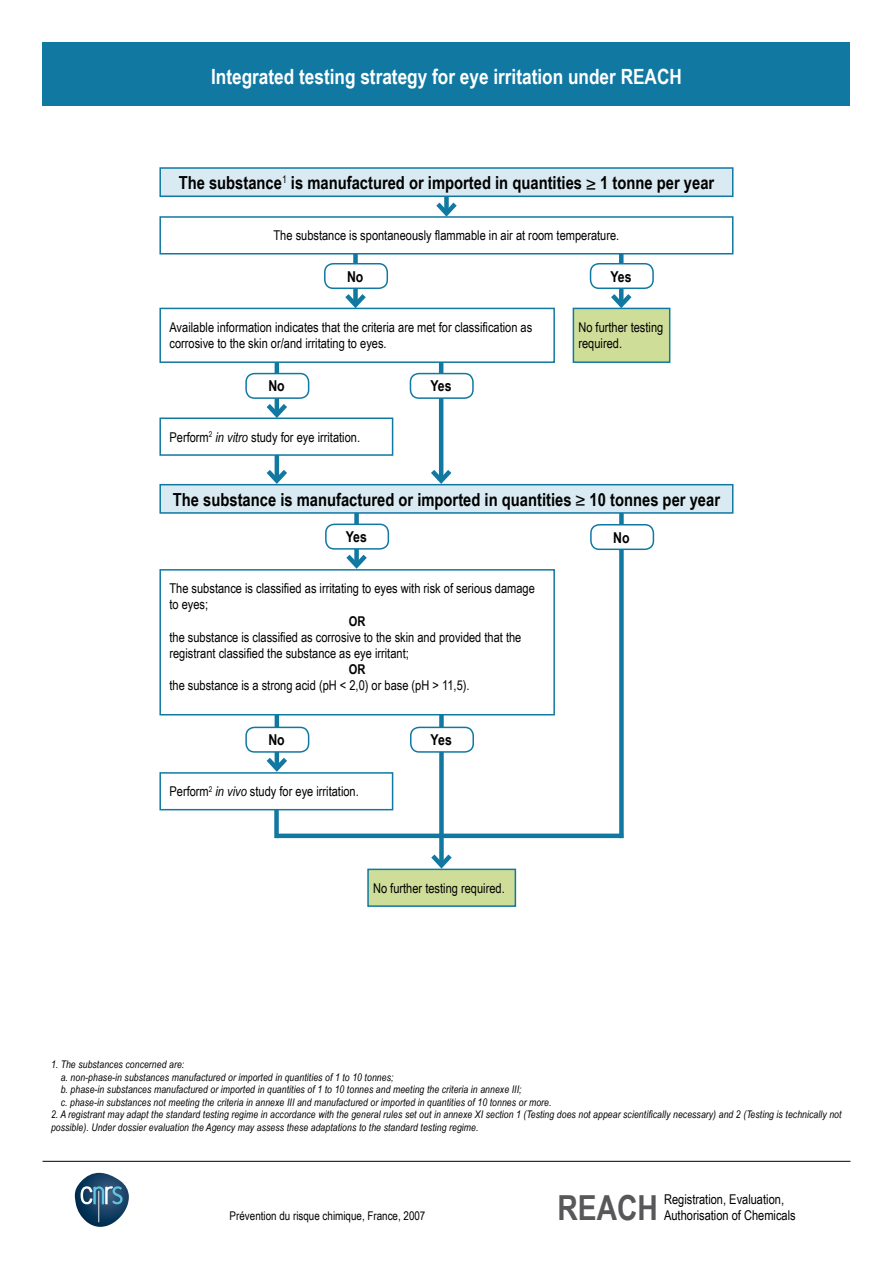
<style>
.page{position:relative;width:893px;height:1263px;background:#fff}
.page>*{position:absolute;margin:0;border:0;box-sizing:border-box;transform-origin:0 0}
.t1{font:700 34.5px "Arial Narrow";color:#58585a}
.t2{font:700 21px "Arial Narrow";color:#fff}
.t3{font:700 18px "Arial Narrow";color:#000}
.t4{font:700 15px "Arial Narrow";color:#000}
.t5{font:13.5px/16.2px "Arial Narrow";color:#000}
.t6{font:700 13.5px "Arial Narrow";color:#000}
.t7{font:12px "Arial Narrow";color:#000}
.t8{font:italic 10.5px/12.6px "Arial Narrow";letter-spacing:.01em;color:#000}
.s1{font-weight:400}
.s2{font-style:italic}
</style>
<div class="page">
<div style="left:276px;top:833px;width:347px;height:5px;background:#1078a1"></div>
<div style="left:619px;top:505px;width:5px;height:333px;background:#1078a1"></div>
<div style="left:274px;top:801px;width:5px;height:37px;background:#1078a1"></div>
<div style="left:591px;top:525px;width:62px;height:24px;background:#fff;border-radius:9px"></div>
<div style="left:590px;top:524px;width:64px;height:26px;border:2px solid #1078a1;border-radius:9px"></div>
<div style="left:444px;top:190px;width:5px;height:23px;background:#1078a1"></div>
<svg style="left:436px;top:198px;width:21px;height:18px"></svg>
<div style="left:43px;top:43px;width:807px;height:63px;background:#1078a1"></div>
<hr style="left:43px;top:1161px;width:807px;height:1px;background:#000">
<div style="left:160px;top:168px;width:573px;height:28px;background:#d9eaf2"></div>
<div style="left:159px;top:167px;width:574px;height:30px;border:2px solid #1078a1"></div>
<div style="left:573px;top:308px;width:97px;height:54px;background:#cede99"></div>
<div style="left:573px;top:308px;width:97px;height:55px;border:2px solid #1078a1"></div>
<div style="left:368px;top:869px;width:147px;height:37px;background:#cede99"></div>
<div style="left:367px;top:869px;width:149px;height:38px;border:2px solid #1078a1"></div>
<div style="left:353px;top:244px;width:5px;height:61px;background:#1078a1"></div>
<svg style="left:341px;top:289px;width:29px;height:19px"></svg>
<div style="left:354px;top:505px;width:5px;height:60px;background:#1078a1"></div>
<svg style="left:346px;top:550px;width:21px;height:19px"></svg>
<hr style="left:275px;top:708px;width:4px;height:60px;background:#1078a1">
<svg style="left:266px;top:753px;width:21px;height:19px"></svg>
<div style="left:439px;top:708px;width:5px;height:157px;background:#1078a1"></div>
<svg style="left:426px;top:850px;width:30px;height:22px"></svg>
<hr style="left:275px;top:360px;width:4px;height:55px;background:#1078a1">
<svg style="left:266px;top:399px;width:21px;height:18px"></svg>
<hr style="left:275px;top:449px;width:4px;height:32px;background:#1078a1">
<svg style="left:262px;top:465px;width:30px;height:19px"></svg>
<hr style="left:439px;top:356px;width:4px;height:125px;background:#1078a1">
<svg style="left:426px;top:465px;width:30px;height:19px"></svg>
<hr style="left:619px;top:244px;width:4px;height:61px;background:#1078a1">
<svg style="left:606px;top:289px;width:30px;height:22px"></svg>
<div style="left:325px;top:264px;width:62px;height:24px;background:#fff;border-radius:9px"></div>
<div style="left:324px;top:263px;width:64px;height:26px;border:2px solid #1078a1;border-radius:9px"></div>
<div style="left:326px;top:524px;width:62px;height:25px;background:#fff;border-radius:9px"></div>
<div style="left:325px;top:524px;width:64px;height:26px;border:2px solid #1078a1;border-radius:9px"></div>
<div style="left:246px;top:727px;width:63px;height:25px;background:#fff;border-radius:9px"></div>
<div style="left:245px;top:727px;width:64px;height:26px;border:2px solid #1078a1;border-radius:9px"></div>
<div style="left:411px;top:727px;width:62px;height:25px;background:#fff;border-radius:9px"></div>
<div style="left:410px;top:727px;width:64px;height:26px;border:2px solid #1078a1;border-radius:9px"></div>
<div style="left:246px;top:374px;width:63px;height:24px;background:#fff;border-radius:9px"></div>
<div style="left:245px;top:373px;width:64px;height:26px;border:2px solid #1078a1;border-radius:9px"></div>
<div style="left:410px;top:374px;width:63px;height:24px;background:#fff;border-radius:9px"></div>
<div style="left:410px;top:373px;width:64px;height:26px;border:2px solid #1078a1;border-radius:9px"></div>
<div style="left:591px;top:264px;width:62px;height:24px;background:#fff;border-radius:9px"></div>
<div style="left:590px;top:263px;width:64px;height:26px;border:2px solid #1078a1;border-radius:9px"></div>
<div style="left:160px;top:217px;width:573px;height:37px;background:#fff"></div>
<div style="left:159px;top:216px;width:574px;height:38px;border:2px solid #1078a1"></div>
<div style="left:160px;top:570px;width:394px;height:145px;background:#fff"></div>
<div style="left:159px;top:569px;width:396px;height:146px;border:2px solid #1078a1"></div>
<div style="left:160px;top:773px;width:233px;height:37px;background:#fff"></div>
<div style="left:159px;top:772px;width:234px;height:38px;border:2px solid #1078a1"></div>
<div style="left:160px;top:308px;width:394px;height:54px;background:#fff"></div>
<div style="left:159px;top:308px;width:396px;height:55px;border:2px solid #1078a1"></div>
<div style="left:160px;top:418px;width:233px;height:37px;background:#fff"></div>
<div style="left:159px;top:417px;width:234px;height:39px;border:2px solid #1078a1"></div>
<div style="left:160px;top:485px;width:573px;height:28px;background:#d9eaf2"></div>
<div style="left:159px;top:484px;width:574px;height:30px;border:2px solid #1078a1"></div>
<svg style="left:75px;top:1173px;width:54px;height:54px"></svg>
<hr style="left:98px;top:1191px;width:1px;height:31px;background:#fff">
<h2 class="t2" style="left:211px;top:65px;width:472px">Integrated testing strategy for eye irritation under REACH</h2>
<h3 class="t3" style="left:179px;top:172px;width:537px">The substance<sup>1</sup> is manufactured or imported in quantities <span class="s1">≥</span> 1 tonne per year</h3>
<p class="t5" style="left:274px;top:227px;width:347px">The substance is spontaneously flammable in air at room temperature.</p>
<h3 class="t4" style="left:347px;top:267px;width:18px">No</h3>
<p class="t5" style="left:169px;top:319px;width:364px">Available information indicates that the criteria are met for classification as corrosive to the skin or/and irritating to eyes.</p>
<h3 class="t4" style="left:268px;top:377px;width:18px">No</h3>
<h3 class="t4" style="left:430px;top:377px;width:23px">Yes</h3>
<p class="t5" style="left:169px;top:429px;width:192px">Perform<sup>2</sup> <span class="s2">in vitro</span> study for eye irritation.</p>
<h3 class="t4" style="left:610px;top:267px;width:23px">Yes</h3>
<p class="t5" style="left:578px;top:319px;width:86px">No further testing required.</p>
<h3 class="t3" style="left:173px;top:489px;width:549px">The substance is manufactured or imported in quantities <span class="s1">≥</span> 10 tonnes per year</h3>
<h3 class="t4" style="left:346px;top:528px;width:23px">Yes</h3>
<p class="t5" style="left:169px;top:580px;width:367px">The substance is classified as irritating to eyes with risk of serious damage to eyes;</p>
<p class="t6" style="left:349px;top:613px;width:18px">OR</p>
<p class="t5" style="left:169px;top:629px;width:353px">the substance is classified as corrosive to the skin and provided that the registrant classified the substance as eye irritant;</p>
<p class="t6" style="left:349px;top:662px;width:18px">OR</p>
<p class="t5" style="left:169px;top:677px;width:302px">the substance is a strong acid (pH &lt; 2,0) or base (pH &gt; 11,5).</p>
<h3 class="t4" style="left:268px;top:731px;width:18px">No</h3>
<h3 class="t4" style="left:431px;top:731px;width:23px">Yes</h3>
<p class="t5" style="left:169px;top:783px;width:191px">Perform<sup>2</sup> <span class="s2">in vivo</span> study for eye irritation.</p>
<p class="t5" style="left:373px;top:880px;width:133px">No further testing required.</p>
<h3 class="t4" style="left:613px;top:528px;width:18px">No</h3>
<p class="t8" style="left:61px;top:1058px;width:492px;text-indent:-10px">1. The substances concerned are:<br>a. non-phase-in substances manufactured or imported in quantities of 1 to 10 tonnes;<br>b. phase-in substances manufactured or imported in quantities of 1 to 10 tonnes and meeting the criteria in annexe III;<br>c. phase-in substances not meeting the criteria in annexe III and manufactured or imported in quantities of 10 tonnes or more.</p>
<p class="t8" style="left:51px;top:1108px;width:792px">2. A registrant may adapt the standard testing regime in accordance with the general rules set out in annexe XI section 1 (Testing does not appear scientifically necessary) and 2 (Testing is technically not possible). Under dossier evaluation the Agency may assess these adaptations to the standard testing regime.</p>
<p class="t7" style="left:230px;top:1209px;width:197px">Prévention du risque chimique, France, 2007</p>
<h1 class="t1" style="left:557px;top:1187px;width:102px">REACH</h1>
<p class="t5" style="left:664px;top:1191px;width:121px">Registration, Evaluation,</p>
<p class="t5" style="left:664px;top:1207px;width:133px">Authorisation of Chemicals</p>
</div>
